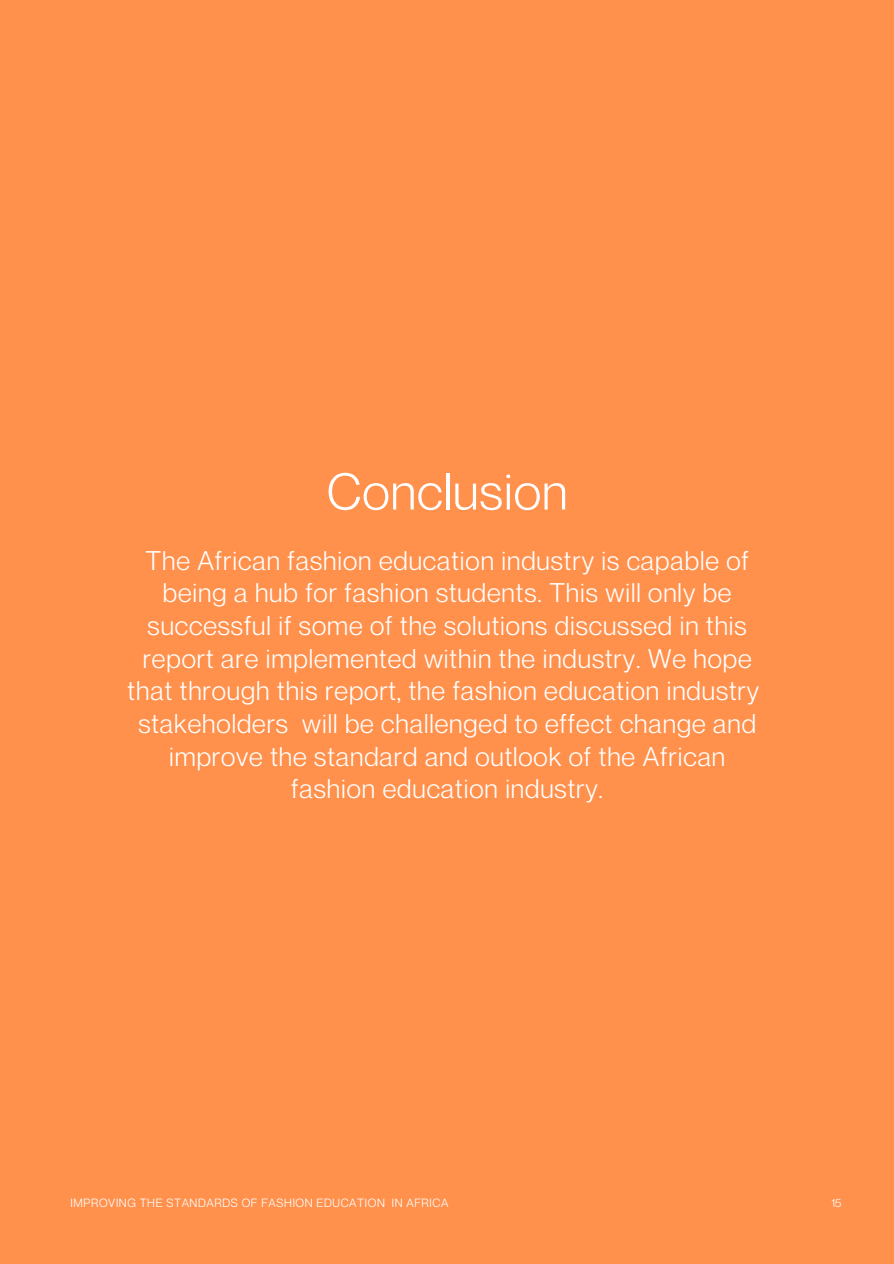
<style>
.page{position:relative;width:894px;height:1264px;background:#fff}
.page>*{position:absolute;margin:0;border:0;box-sizing:border-box;transform-origin:0 0}
.t1{font:50.55px "Neue Montreal";letter-spacing:.02em;color:#fff}
.t2{font:26.4px/32.7px "Neue Montreal";letter-spacing:.035em;color:#fff;text-align:center}
.t3{font:11.7px "Neue Montreal";letter-spacing:.055em;color:#fff}
</style>
<div class="page">
<div style="left:0;top:0;width:893px;height:1263px;background:#ff914d"></div>
<p class="t1" style="left:327px;top:460px;width:242px">Conclusion</p>
<p class="t2" style="left:128px;top:543px;width:632px">The African fashion education industry is capable of being a hub for fashion students. This will only be successful if some of the solutions discussed in this report are implemented within the industry. We hope that through this report, the fashion education industry stakeholders will be challenged to effect change and improve the standard and outlook of the African fashion education industry.</p>
<p class="t3" style="left:71px;top:1195px;width:379px">IMPROVING THE STANDARDS OF FASHION EDUCATION IN AFRICA</p>
<p class="t3" style="left:831px;top:1195px;width:11px">15</p>
</div>
